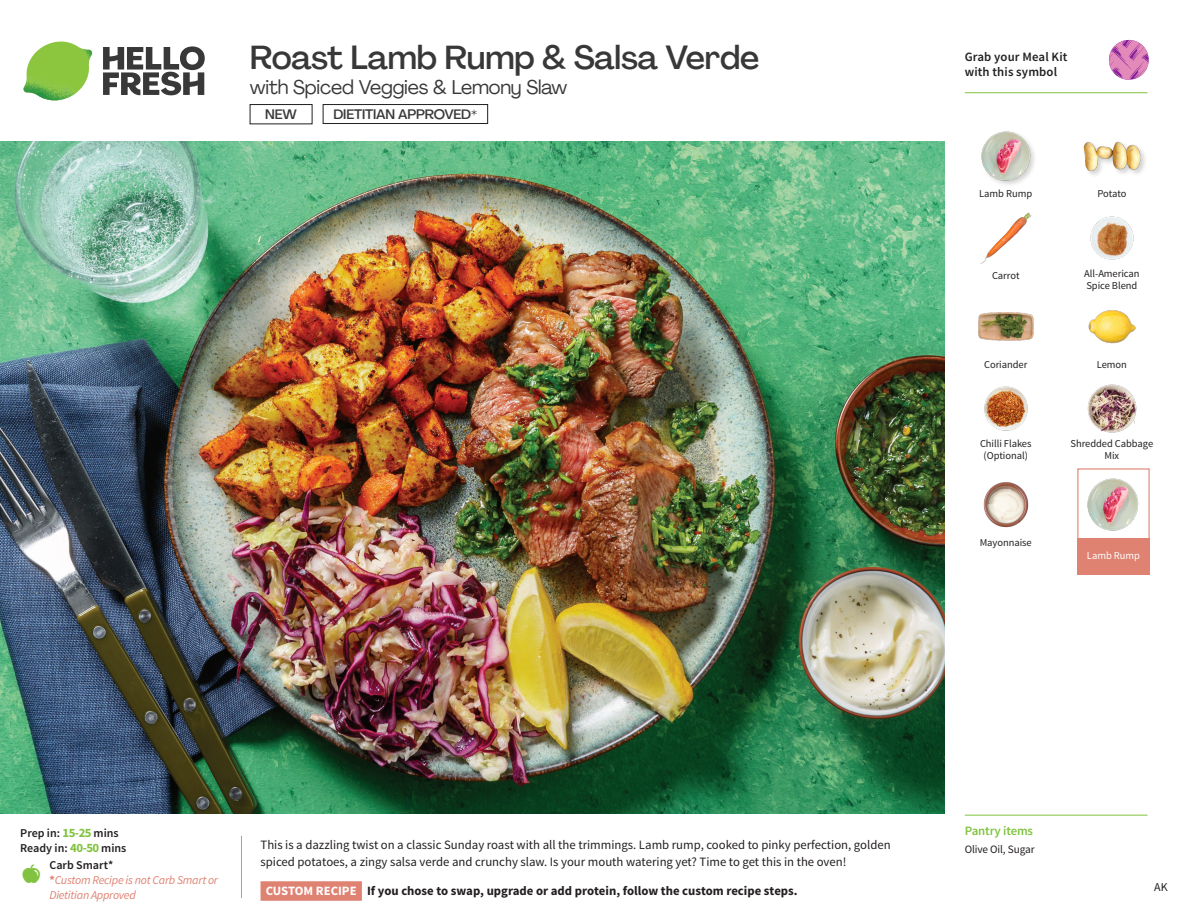
<style>
.page{position:relative;width:1188px;height:918px;background:#fff}
.page>*{position:absolute;margin:0;border:0;box-sizing:border-box;transform-origin:0 0}
._15_Titel_UK{font:500 33px "Agrandir";letter-spacing:-.01em;color:#383839}
._15_Titel_UK-2{font:19.5px "Agrandir";letter-spacing:-.01em;color:#383839}
.t1{font:500 13.5px "Agrandir";letter-spacing:-.01em;color:#383839}
.Step_6_Text_AU{font:12.75px/16.5px "Source Sans Pro";color:#231f20}
.Step_6_Text_AU-2{font:700 12.75px "Source Sans Pro";color:#231f20}
.t2{font:600 12.75px/15px "Source Sans Pro";letter-spacing:.01em;color:#231f20}
._04_Headers_Front{font:600 12.75px "Source Sans Pro";letter-spacing:-.01em;color:#81c340}
._04_Intro{font:italic 12px/14.4px "Source Sans Pro";letter-spacing:-.02em;color:#df8272}
._04_Intro-2{font:600 12px "Source Sans Pro";color:#231f20}
.t3{font:12px "Source Sans Pro";color:#231f20}
._05_Pantry{font:11.25px "Source Sans Pro";letter-spacing:-.01em;color:#231f20}
._18_FRONT_ingredients{font:10.5px/12px "Source Sans Pro";letter-spacing:-.005em;color:#231f20;text-align:center}
._18_FRONT_ingredients-2{font:10.5px "Source Sans Pro";letter-spacing:-.005em;color:#fff}
.s1{font-weight:700;font-size:12.75px;color:#81c340}
.s2{font-weight:700;font-style:normal}
.s3{color:#fff}
</style>
<div class="page">
<svg style="left:103px;top:46px;width:102px;height:49px"></svg>
<img style="left:23px;top:42px;width:69px;height:59px">
<svg style="left:241px;top:835px;width:121px;height:66px"></svg>
<img style="left:0;top:142px;width:945px;height:672px">
<div style="left:250px;top:104px;width:62px;height:20px;border:1px solid #231f20"></div>
<div style="left:323px;top:104px;width:165px;height:20px;border:1px solid #231f20"></div>
<svg style="left:1091px;top:39px;width:58px;height:55px"></svg>
<img style="left:1088px;top:310px;width:48px;height:34px">
<img style="left:1087px;top:384px;width:50px;height:49px">
<img style="left:984px;top:386px;width:44px;height:45px">
<img style="left:983px;top:482px;width:46px;height:46px">
<img style="left:978px;top:312px;width:56px;height:29px">
<img style="left:980px;top:212px;width:52px;height:52px">
<img style="left:1090px;top:216px;width:44px;height:44px">
<div style="left:980px;top:130px;width:57px;height:57px;background:#231f20;opacity:.2"></div>
<img style="left:981px;top:131px;width:50px;height:50px">
<div style="left:1083px;top:141px;width:65px;height:37px;background:#231f20;opacity:.2"></div>
<img style="left:1083px;top:141px;width:58px;height:37px">
<div style="left:1077px;top:468px;width:73px;height:73px;border:1px solid #df8272"></div>
<div style="left:1077px;top:538px;width:73px;height:37px;background:#df8272"></div>
<img style="left:1087px;top:479px;width:52px;height:51px">
<hr style="left:965px;top:815px;width:183px;height:1px;background:#81c340">
<hr style="left:965px;top:92px;width:183px;height:1px;background:#81c340">
<p class="_15_Titel_UK" style="left:250px;top:37px;width:511px">Roast Lamb Rump &amp; Salsa Verde</p>
<p class="_15_Titel_UK-2" style="left:250px;top:75px;width:319px">with Spiced Veggies &amp; Lemony Slaw</p>
<p class="t1" style="left:265px;top:106px;width:33px">NEW</p>
<p class="t1" style="left:333px;top:106px;width:145px">DIETITIAN APPROVED*</p>
<p class="t2" style="left:965px;top:50px;width:104px">Grab your Meal Kit with this symbol</p>
<p class="_18_FRONT_ingredients" style="left:979px;top:188px;width:55px">Lamb Rump</p>
<p class="_18_FRONT_ingredients" style="left:1097px;top:188px;width:31px">Potato</p>
<p class="_18_FRONT_ingredients" style="left:992px;top:270px;width:29px">Carrot</p>
<p class="_18_FRONT_ingredients" style="left:1084px;top:267px;width:57px;text-align:left">All-American<br>Spice Blend</p>
<p class="_18_FRONT_ingredients" style="left:984px;top:358px;width:45px">Coriander</p>
<p class="_18_FRONT_ingredients" style="left:1097px;top:358px;width:32px">Lemon</p>
<p class="_18_FRONT_ingredients" style="left:980px;top:438px;width:53px">Chilli Flakes (Optional)</p>
<p class="_18_FRONT_ingredients" style="left:980px;top:536px;width:54px">Mayonnaise</p>
<p class="_18_FRONT_ingredients" style="left:1071px;top:438px;width:84px">Shredded Cabbage<br>Mix</p>
<p class="_18_FRONT_ingredients-2" style="left:1087px;top:549px;width:55px">Lamb Rump</p>
<p class="_04_Intro-2" style="left:20px;top:825px;width:100px">Prep in: <span class="s1">15-25</span> mins</p>
<p class="_04_Intro-2" style="left:20px;top:840px;width:108px">Ready in: <span class="s1">40-50</span> mins</p>
<p class="_04_Intro-2" style="left:49px;top:857px;width:65px">Carb Smart*</p>
<p class="_04_Intro" style="left:49px;top:873px;width:170px"><span class="s2">*</span>Custom Recipe is not Carb Smart or<br>Dietitian Approved</p>
<p class="Step_6_Text_AU" style="left:261px;top:837px;width:632px">This is a dazzling twist on a classic Sunday roast with all the trimmings. Lamb rump, cooked to pinky perfection, golden spiced potatoes, a zingy salsa verde and crunchy slaw. Is your mouth watering yet? Time to get this in the oven!</p>
<p class="Step_6_Text_AU-2" style="left:266px;top:882px;width:533px"><span class="s3">CUSTOM RECIPE</span> If you chose to swap, upgrade or add protein, follow the custom recipe steps.</p>
<p class="_04_Headers_Front" style="left:965px;top:822px;width:70px">Pantry items</p>
<p class="_05_Pantry" style="left:965px;top:842px;width:71px">Olive Oil, Sugar</p>
<p class="t3" style="left:1154px;top:879px;width:15px">AK</p>
</div>
